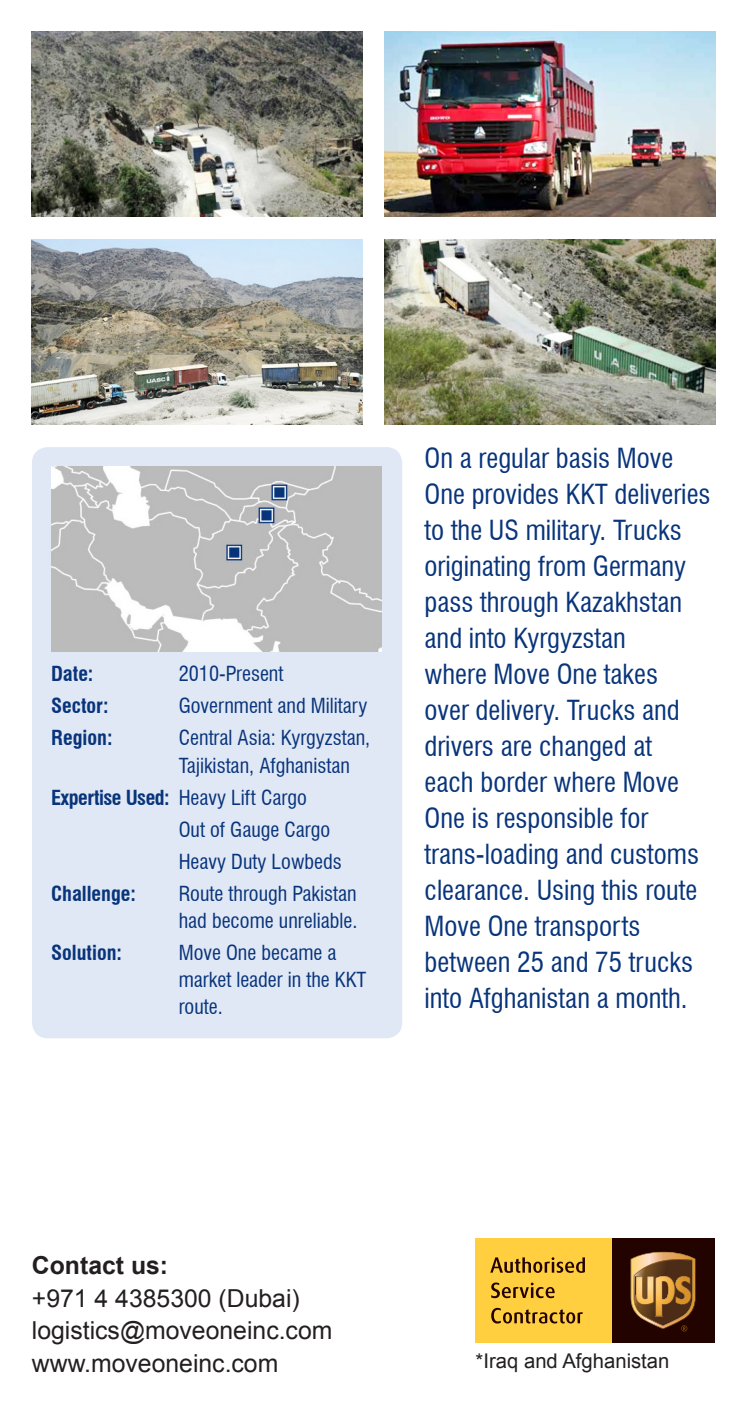
<style>
.page{position:relative;width:747px;height:1404px;background:#fff}
.page>*{position:absolute;margin:0;border:0;box-sizing:border-box;transform-origin:0 0}
.t1{font:condensed 27px/36px "Swiss 721 BT";color:#08347b}
.t2{font:24.75px "Arial";color:#231f20}
.t3{font:700 24.75px "Arial";color:#231f20}
.t4{font:condensed 20.25px/27px "Swiss 721 BT";color:#08347b}
.t5{font:700 condensed 20.25px "Swiss 721 BT";color:#08347b}
.t6{font:700 condensed 20.25px "Swiss 721 BT";letter-spacing:-.025em;color:#08347b}
.t7{font:20.25px "Arial";color:#231f20}
.s1{font-weight:400}
</style>
<div class="page">
<img style="left:32px;top:32px;width:330px;height:185px">
<img style="left:32px;top:239px;width:330px;height:185px">
<img style="left:385px;top:32px;width:329px;height:185px">
<img style="left:385px;top:239px;width:329px;height:185px">
<div style="left:475px;top:1237px;width:239px;height:105px;background:#ffcf3f"></div>
<div style="left:612px;top:1238px;width:102px;height:104px;background:#230300"></div>
<svg style="left:630px;top:1251px;width:65px;height:80px"></svg>
<svg style="left:490px;top:1257px;width:94px;height:15px"></svg>
<svg style="left:491px;top:1282px;width:63px;height:15px"></svg>
<svg style="left:491px;top:1307px;width:91px;height:16px"></svg>
<div style="left:32px;top:447px;width:370px;height:591px;background:#e1e8f5;border-radius:16px"></div>
<img style="left:51px;top:466px;width:330px;height:185px">
<p class="t5" style="left:51px;top:661px;width:44px">Date:</p>
<p class="t4" style="left:179px;top:660px;width:106px">2010-Present</p>
<p class="t5" style="left:51px;top:693px;width:59px">Sector:</p>
<p class="t4" style="left:179px;top:692px;width:190px">Government and Military</p>
<p class="t5" style="left:51px;top:726px;width:63px">Region:</p>
<p class="t4" style="left:179px;top:724px;width:193px">Central Asia: Kyrgyzstan,<br>Tajikistan, Afghanistan</p>
<p class="t6" style="left:51px;top:785px;width:257px">Expertise Used: <span class="s1">Heavy Lift Cargo</span></p>
<p class="t4" style="left:179px;top:815px;width:153px">Out of Gauge Cargo</p>
<p class="t4" style="left:179px;top:847px;width:164px">Heavy Duty Lowbeds</p>
<p class="t5" style="left:51px;top:881px;width:87px">Challenge:</p>
<p class="t4" style="left:179px;top:880px;width:180px">Route through Pakistan had become unreliable.</p>
<p class="t5" style="left:51px;top:940px;width:72px">Solution:</p>
<p class="t4" style="left:179px;top:939px;width:189px">Move One became a market leader in the KKT route.</p>
<p class="t1" style="left:424px;top:440px;width:287px">On a regular basis Move<br>One provides KKT deliveries to the US military. Trucks originating from Germany pass through Kazakhstan and into Kyrgyzstan<br>where Move One takes<br>over delivery. Trucks and drivers are changed at<br>each border where Move<br>One is responsible for trans-loading and customs clearance. Using this route<br>Move One transports between 25 and 75 trucks into Afghanistan a month.</p>
<p class="t3" style="left:32px;top:1248px;width:138px">Contact us:</p>
<p class="t2" style="left:32px;top:1281px;width:269px">+971 4 4385300 (Dubai)</p>
<p class="t2" style="left:32px;top:1314px;width:302px">logistics@moveoneinc.com</p>
<p class="t2" style="left:32px;top:1346px;width:248px">www.moveoneinc.com</p>
<p class="t7" style="left:475px;top:1347px;width:195px">*Iraq and Afghanistan</p>
</div>
